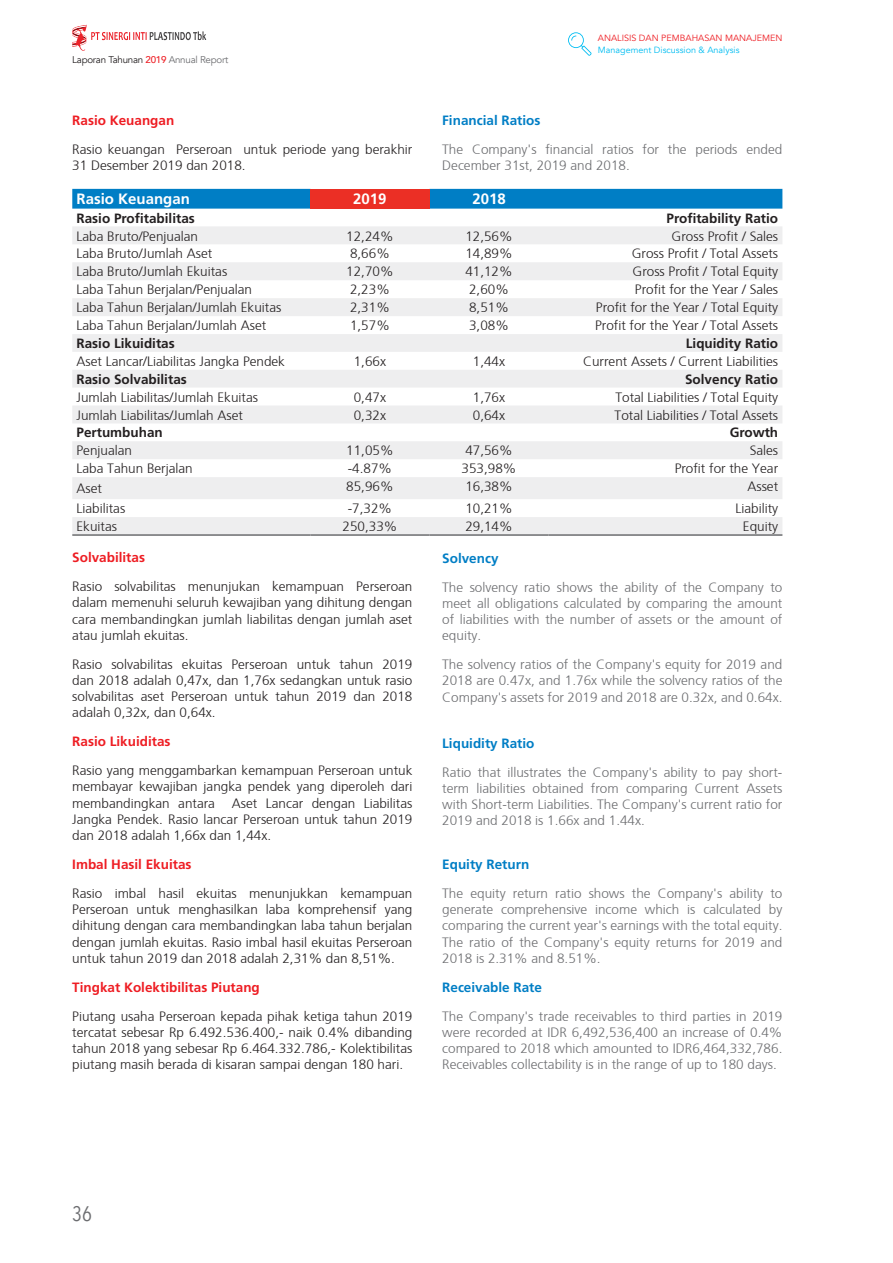
<style>
.page{position:relative;width:893px;height:1263px;background:#fff}
.page>*{position:absolute;margin:0;border:0;box-sizing:border-box;transform-origin:0 0}
.t1{font:21px "Avenir Next Condensed";color:#6c6d70}
.FONT_BOLD{font:700 15px "Frutiger LT Std";color:#fff}
.t2{font:300 13.5px/16.2px "Frutiger";color:#231f20;text-align:justify}
.englis_normal_1{font:300 13.5px/16.2px "Frutiger";color:#6c6d70;text-align:justify}
.FONT_BOLD-2{font:700 13.5px "Frutiger LT Std";color:#231f20}
.JUDUL_BOLD_2_INDO{font:700 13.5px "Frutiger LT Std";color:#ee1d23}
.JUDUL_BOLD_2_englis{font:700 13.5px "Frutiger LT Std";color:#007ec5}
.t3{font:9.75px "Avenir";letter-spacing:-.025em;color:#231f20}
.t4{font:9px "Avenir";color:#ee1d23}
.t5{font:9px "Avenir";color:#01bdf2}
.s1{font-weight:500;color:#ee1d23}
.s2{color:#6c6d70}
</style>
<div class="page">
<svg style="left:568px;top:32px;width:23px;height:24px"></svg>
<svg style="left:72px;top:24px;width:134px;height:27px"></svg>
<div style="left:72px;top:189px;width:710px;height:20px;background:#007ec5"></div>
<div style="left:310px;top:189px;width:119px;height:20px;background:#eb2f25"></div>
<svg style="left:72px;top:226px;width:710px;height:308px;fill:#eeeeef"></svg>
<hr style="left:72px;top:534px;width:238px;height:2px;background:#6c6d70">
<hr style="left:310px;top:534px;width:119px;height:2px;background:#6c6d70">
<hr style="left:429px;top:534px;width:120px;height:2px;background:#6c6d70">
<hr style="left:549px;top:534px;width:233px;height:2px;background:#6c6d70">
<p class="t3" style="left:72px;top:54px;width:157px">Laporan Tahunan <span class="s1">2019</span> <span class="s2">Annual Report</span></p>
<p class="t4" style="left:598px;top:33px;width:186px">ANALISIS DAN PEMBAHASAN MANAJEMEN</p>
<p class="t5" style="left:598px;top:45px;width:143px">Management Discussion &amp; Analysis</p>
<p class="JUDUL_BOLD_2_englis" style="left:442px;top:112px;width:100px">Financial Ratios</p>
<p class="englis_normal_1" style="left:442px;top:140px;width:342px">The Company's financial ratios for the periods ended<br>December 31st, 2019 and 2018.</p>
<p class="JUDUL_BOLD_2_INDO" style="left:72px;top:112px;width:104px">Rasio Keuangan</p>
<p class="t2" style="left:72px;top:140px;width:342px">Rasio keuangan Perseroan untuk periode yang berakhir<br>31 Desember 2019 dan 2018.</p>
<p class="FONT_BOLD" style="left:77px;top:190px;width:115px">Rasio Keuangan</p>
<p class="FONT_BOLD" style="left:353px;top:190px;width:35px">2019</p>
<p class="FONT_BOLD" style="left:472px;top:190px;width:35px">2018</p>
<p class="FONT_BOLD-2" style="left:77px;top:210px;width:120px">Rasio Profitabilitas</p>
<p class="FONT_BOLD-2" style="left:667px;top:210px;width:113px">Profitability Ratio</p>
<p class="t2" style="left:77px;top:227px;width:123px">Laba Bruto/Penjualan</p>
<p class="t2" style="left:346px;top:227px;width:49px">12,24%</p>
<p class="t2" style="left:465px;top:227px;width:49px">12,56%</p>
<p class="t2" style="left:672px;top:227px;width:108px">Gross Profit / Sales</p>
<p class="t2" style="left:77px;top:245px;width:137px">Laba Bruto/Jumlah Aset</p>
<p class="t2" style="left:350px;top:245px;width:41px">8,66%</p>
<p class="t2" style="left:465px;top:245px;width:49px">14,89%</p>
<p class="t2" style="left:632px;top:245px;width:148px">Gross Profit / Total Assets</p>
<p class="t2" style="left:77px;top:263px;width:152px">Laba Bruto/Jumlah Ekuitas</p>
<p class="t2" style="left:346px;top:263px;width:49px">12,70%</p>
<p class="t2" style="left:465px;top:263px;width:49px">41,12%</p>
<p class="t2" style="left:633px;top:263px;width:147px">Gross Profit / Total Equity</p>
<p class="t2" style="left:77px;top:281px;width:177px">Laba Tahun Berjalan/Penjualan</p>
<p class="t2" style="left:350px;top:281px;width:41px">2,23%</p>
<p class="t2" style="left:469px;top:281px;width:41px">2,60%</p>
<p class="t2" style="left:635px;top:281px;width:145px">Profit for the Year / Sales</p>
<p class="t2" style="left:77px;top:299px;width:206px">Laba Tahun Berjalan/Jumlah Ekuitas</p>
<p class="t2" style="left:350px;top:299px;width:41px">2,31%</p>
<p class="t2" style="left:469px;top:299px;width:41px">8,51%</p>
<p class="t2" style="left:596px;top:299px;width:184px">Profit for the Year / Total Equity</p>
<p class="t2" style="left:77px;top:317px;width:191px">Laba Tahun Berjalan/Jumlah Aset</p>
<p class="t2" style="left:350px;top:317px;width:41px">1,57%</p>
<p class="t2" style="left:469px;top:317px;width:41px">3,08%</p>
<p class="t2" style="left:595px;top:317px;width:185px">Profit for the Year / Total Assets</p>
<p class="FONT_BOLD-2" style="left:77px;top:335px;width:100px">Rasio Likuiditas</p>
<p class="FONT_BOLD-2" style="left:686px;top:335px;width:94px">Liquidity Ratio</p>
<p class="t2" style="left:77px;top:352px;width:210px">Aset Lancar/Liabilitas Jangka Pendek</p>
<p class="t2" style="left:354px;top:352px;width:34px">1,66x</p>
<p class="t2" style="left:473px;top:352px;width:34px">1,44x</p>
<p class="t2" style="left:583px;top:352px;width:197px">Current Assets / Current Liabilities</p>
<p class="FONT_BOLD-2" style="left:77px;top:371px;width:112px">Rasio Solvabilitas</p>
<p class="FONT_BOLD-2" style="left:685px;top:371px;width:95px">Solvency Ratio</p>
<p class="t2" style="left:77px;top:388px;width:183px">Jumlah Liabilitas/Jumlah Ekuitas</p>
<p class="t2" style="left:354px;top:388px;width:34px">0,47x</p>
<p class="t2" style="left:473px;top:388px;width:34px">1,76x</p>
<p class="t2" style="left:615px;top:388px;width:164px">Total Liabilities / Total Equity</p>
<p class="t2" style="left:77px;top:406px;width:168px">Jumlah Liabilitas/Jumlah Aset</p>
<p class="t2" style="left:354px;top:406px;width:34px">0,32x</p>
<p class="t2" style="left:473px;top:406px;width:34px">0,64x</p>
<p class="t2" style="left:615px;top:406px;width:165px">Total Liabilities / Total Assets</p>
<p class="FONT_BOLD-2" style="left:77px;top:425px;width:88px">Pertumbuhan</p>
<p class="FONT_BOLD-2" style="left:730px;top:425px;width:50px">Growth</p>
<p class="t2" style="left:77px;top:442px;width:57px">Penjualan</p>
<p class="t2" style="left:346px;top:442px;width:49px">11,05%</p>
<p class="t2" style="left:465px;top:442px;width:49px">47,56%</p>
<p class="t2" style="left:750px;top:442px;width:30px">Sales</p>
<p class="t2" style="left:77px;top:460px;width:118px">Laba Tahun Berjalan</p>
<p class="t2" style="left:348px;top:460px;width:46px">-4.87%</p>
<p class="t2" style="left:462px;top:460px;width:56px">353,98%</p>
<p class="t2" style="left:675px;top:460px;width:105px">Profit for the Year</p>
<p class="t2" style="left:77px;top:480px;width:27px">Aset</p>
<p class="t2" style="left:346px;top:478px;width:49px">85,96%</p>
<p class="t2" style="left:465px;top:478px;width:49px">16,38%</p>
<p class="t2" style="left:747px;top:478px;width:32px">Asset</p>
<p class="t2" style="left:77px;top:500px;width:50px">Liabilitas</p>
<p class="t2" style="left:348px;top:500px;width:46px">-7,32%</p>
<p class="t2" style="left:465px;top:500px;width:49px">10,21%</p>
<p class="t2" style="left:735px;top:500px;width:44px">Liability</p>
<p class="t2" style="left:77px;top:517px;width:42px">Ekuitas</p>
<p class="t2" style="left:343px;top:517px;width:56px">250,33%</p>
<p class="t2" style="left:465px;top:517px;width:49px">29,14%</p>
<p class="t2" style="left:743px;top:517px;width:37px">Equity</p>
<p class="JUDUL_BOLD_2_INDO" style="left:72px;top:550px;width:74px">Solvabilitas</p>
<p class="t2" style="left:72px;top:577px;width:342px">Rasio solvabilitas menunjukan kemampuan Perseroan dalam memenuhi seluruh kewajiban yang dihitung dengan cara membandingkan jumlah liabilitas dengan jumlah aset atau jumlah ekuitas.</p>
<p class="t2" style="left:72px;top:655px;width:342px">Rasio solvabilitas ekuitas Perseroan untuk tahun 2019 dan 2018 adalah 0,47x, dan 1,76x sedangkan untuk rasio solvabilitas aset Perseroan untuk tahun 2019 dan 2018 adalah 0,32x, dan 0,64x.</p>
<p class="JUDUL_BOLD_2_INDO" style="left:72px;top:734px;width:100px">Rasio Likuiditas</p>
<p class="t2" style="left:72px;top:761px;width:342px">Rasio yang menggambarkan kemampuan Perseroan untuk membayar kewajiban jangka pendek yang diperoleh dari membandingkan antara</p>
<p class="JUDUL_BOLD_2_englis" style="left:442px;top:550px;width:58px">Solvency</p>
<p class="englis_normal_1" style="left:442px;top:578px;width:342px">The solvency ratio shows the ability of the Company to meet all obligations calculated by comparing the amount of liabilities with the number of assets or the amount of equity.</p>
<p class="englis_normal_1" style="left:442px;top:655px;width:342px">The solvency ratios of the Company's equity for 2019 and 2018 are 0.47x, and 1.76x while the solvency ratios of the Company's assets for 2019 and 2018 are 0.32x, and 0.64x.</p>
<p class="JUDUL_BOLD_2_englis" style="left:442px;top:735px;width:94px">Liquidity Ratio</p>
<p class="englis_normal_1" style="left:442px;top:763px;width:342px">Ratio that illustrates the Company's ability to pay short&shy;term liabilities obtained from comparing Current Assets with Short-term Liabilities. The Company's current ratio for 2019 and 2018 is 1.66x and 1.44x.</p>
<p class="JUDUL_BOLD_2_englis" style="left:442px;top:856px;width:89px">Equity Return</p>
<p class="englis_normal_1" style="left:442px;top:884px;width:342px">The equity return ratio shows the Company's ability to generate comprehensive income which is calculated by comparing the current year's earnings with the total equity.<br>The ratio of the Company's equity returns for 2019 and 2018 is 2.31% and 8.51%.</p>
<p class="JUDUL_BOLD_2_englis" style="left:442px;top:979px;width:101px">Receivable Rate</p>
<p class="englis_normal_1" style="left:442px;top:1007px;width:342px">The Company's trade receivables to third parties in 2019 were recorded at IDR 6,492,536,400 an increase of 0.4% compared to 2018 which amounted to IDR6,464,332,786.<br>Receivables collectability is in the range of up to 180 days.</p>
<p class="t2" style="left:72px;top:794px;width:342px;text-indent:160px">Aset Lancar dengan Liabilitas Jangka Pendek. Rasio lancar Perseroan untuk tahun 2019 dan 2018 adalah 1,66x dan 1,44x.</p>
<p class="JUDUL_BOLD_2_INDO" style="left:72px;top:856px;width:121px">Imbal Hasil Ekuitas</p>
<p class="t2" style="left:72px;top:884px;width:342px">Rasio imbal hasil ekuitas menunjukkan kemampuan Perseroan untuk menghasilkan laba komprehensif yang dihitung dengan cara membandingkan laba tahun berjalan dengan jumlah ekuitas. Rasio imbal hasil ekuitas Perseroan untuk tahun 2019 dan 2018 adalah 2,31% dan 8,51%.</p>
<p class="JUDUL_BOLD_2_INDO" style="left:72px;top:979px;width:189px">Tingkat Kolektibilitas Piutang</p>
<p class="t2" style="left:72px;top:1007px;width:342px">Piutang usaha Perseroan kepada pihak ketiga tahun 2019 tercatat sebesar Rp 6.492.536.400,- naik 0.4% dibanding tahun 2018 yang sebesar Rp 6.464.332.786,- Kolektibilitas piutang masih berada di kisaran sampai dengan 180 hari.</p>
<h1 class="t1" style="left:72px;top:1196px;width:21px">36</h1>
</div>
